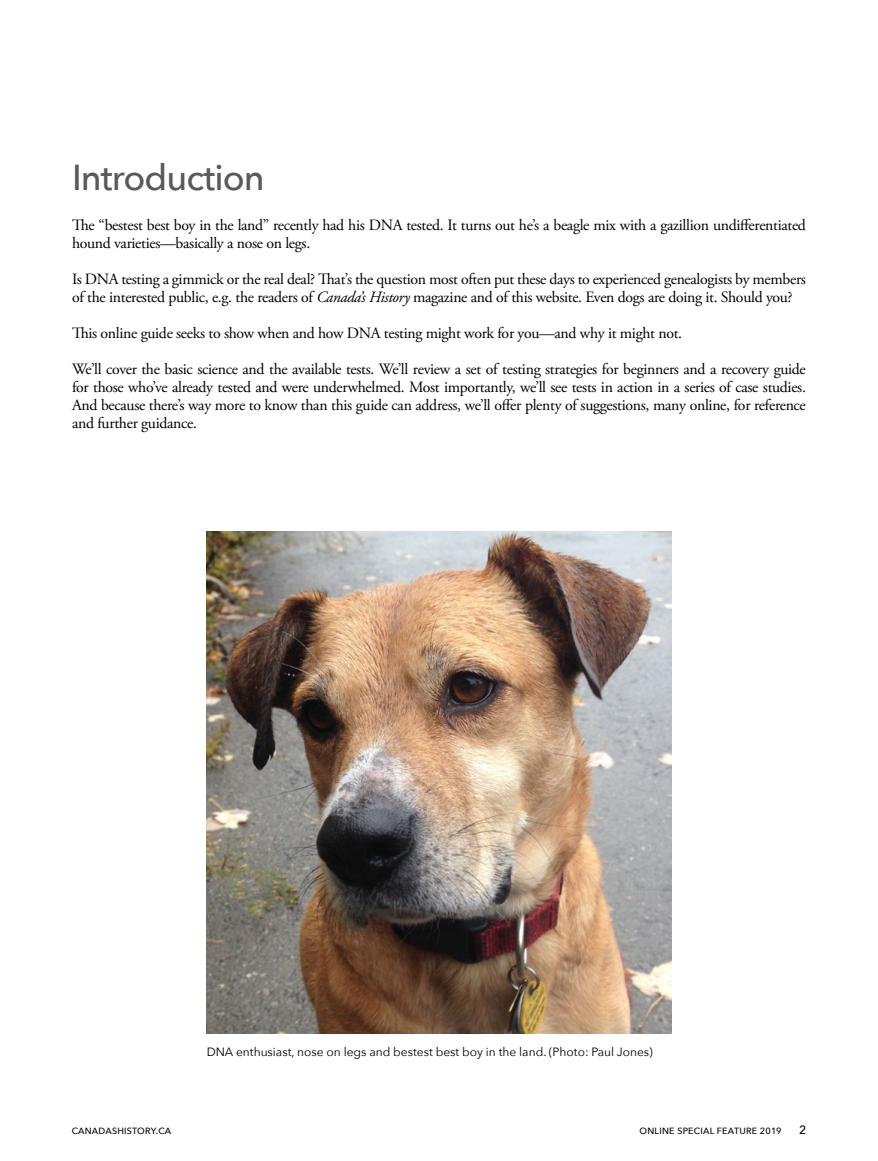
<style>
.page{position:relative;width:878px;height:1161px;background:#fff}
.page>*{position:absolute;margin:0;border:0;box-sizing:border-box;transform-origin:0 0}
.t1{font:500 36px "Avenir Next";letter-spacing:-.025em;color:#58595b}
.t2{font:15.75px/18px "Adobe Garamond Pro";letter-spacing:-.02em;color:#000}
.t3{font:12px "Avenir Next";color:#000}
.t4{font:500 12px "Avenir Next";color:#000}
.t5{font:500 9px "Avenir Next";letter-spacing:.025em;color:#000}
.s1{font-style:italic}
</style>
<div class="page">
<img style="left:207px;top:531px;width:464px;height:502px">
<h1 class="t1" style="left:72px;top:156px;width:194px">Introduction</h1>
<p class="t2" style="left:72px;top:216px;width:735px">The “bestest best boy in the land” recently had his DNA tested. It turns out he’s a beagle mix with a gazillion undifferentiated hound varieties—basically a nose on legs.</p>
<p class="t2" style="left:72px;top:270px;width:735px">Is DNA testing a gimmick or the real deal? That’s the question most often put these days to experienced genealogists by members of the interested public, e.g. the readers of <span class="s1">Canada’s History</span> magazine and of this website. Even dogs are doing it. Should you?</p>
<p class="t2" style="left:72px;top:324px;width:611px">This online guide seeks to show when and how DNA testing might work for you—and why it might not.</p>
<p class="t2" style="left:72px;top:360px;width:735px;text-align:justify">We’ll cover the basic science and the available tests. We’ll review a set of testing strategies for beginners and a recovery guide for those who’ve already tested and were underwhelmed. Most importantly, we’ll see tests in action in a series of case studies.<br>And because there’s way more to know than this guide can address, we’ll offer plenty of suggestions, many online, for reference and further guidance.</p>
<p class="t3" style="left:207px;top:1045px;width:447px">DNA enthusiast, nose on legs and bestest best boy in the land. (Photo: Paul Jones)</p>
<p class="t5" style="left:72px;top:1126px;width:101px">CANADASHISTORY.CA</p>
<p class="t5" style="left:639px;top:1126px;width:143px">ONLINE SPECIAL FEATURE 2019</p>
<p class="t4" style="left:799px;top:1123px;width:9px">2</p>
</div>
